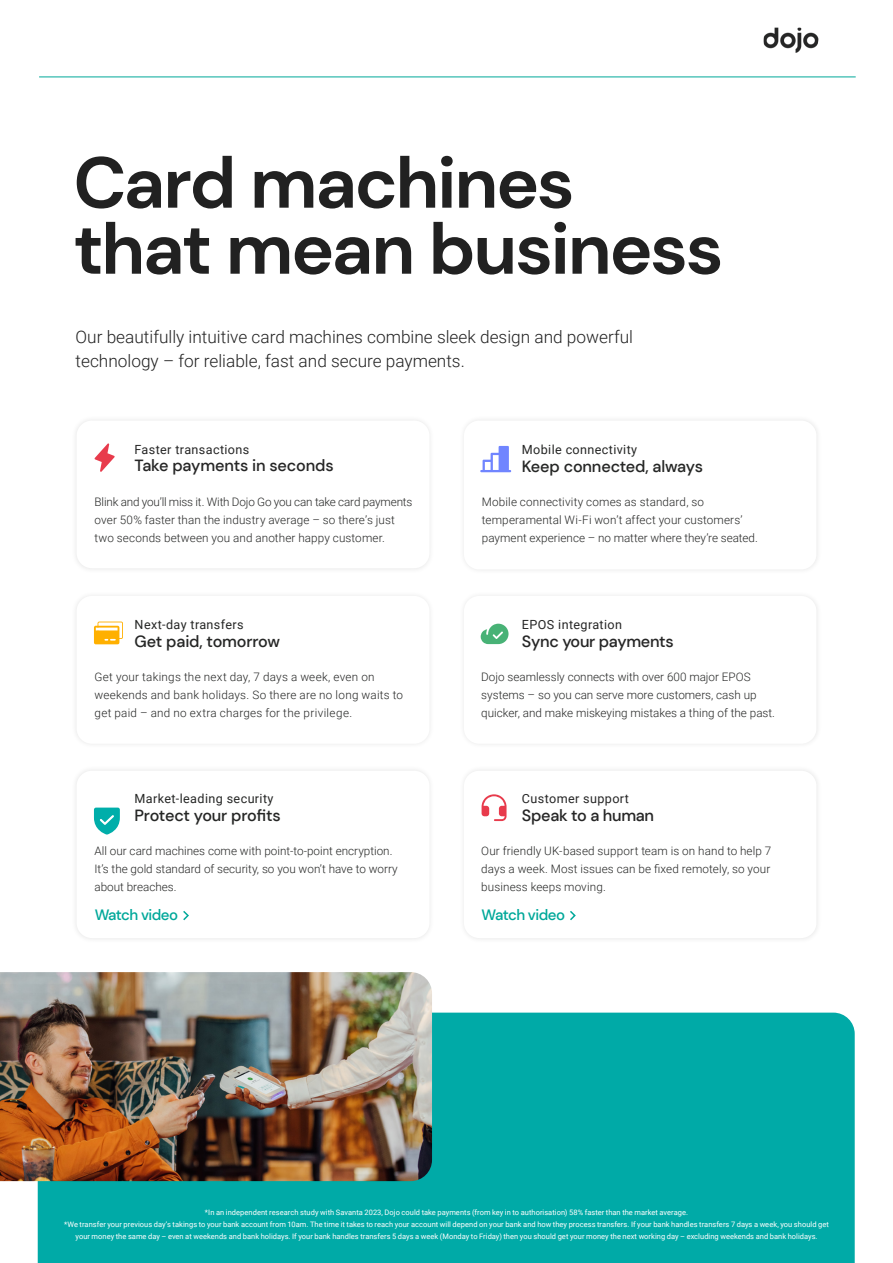
<style>
.page{position:relative;width:893px;height:1263px;background:#fff}
.page>*{position:absolute;margin:0;border:0;box-sizing:border-box;transform-origin:0 0}
.t1{font:700 72px/66px "DM Sans";letter-spacing:-.03em;color:#212121}
.t2{font:300 17.25px/24px "Roboto";color:#212121}
.t3{font:500 16.2px "DM Sans";letter-spacing:-.01em;color:#252625}
.t4{font:500 16.2px "DM Sans";letter-spacing:-.02em;color:#262626}
.t5{font:500 15px "DM Sans";letter-spacing:-.035em;color:#00a89a}
.t6{font:12.6px "Roboto";letter-spacing:.03em;color:#252625}
.t7{font:12.6px "Roboto";letter-spacing:.03em;color:#262626}
.t8{font:300 11.7px/18px "Roboto";letter-spacing:.005em;color:#252625}
.t9{font:7.5px/12px "Roboto";letter-spacing:.005em;color:#fff;text-align:center}
</style>
<div class="page">
<div style="left:458px;top:765px;width:364px;height:179px;background:#f9f9f9"></div>
<div style="left:464px;top:771px;width:352px;height:167px;background:#fff;border-radius:15px"></div>
<svg style="left:482px;top:794px;width:24px;height:27px"></svg>
<div style="left:38px;top:1013px;width:817px;height:250px;background:#00aaa7"></div>
<img style="left:0;top:972px;width:432px;height:209px">
<hr style="left:39px;top:77px;width:817px;height:1px;background:#00a89a">
<img style="left:764px;top:28px;width:55px;height:25px">
<div style="left:71px;top:415px;width:364px;height:159px;background:#f9f9f9"></div>
<div style="left:77px;top:421px;width:352px;height:147px;background:#fff;border-radius:15px"></div>
<svg style="left:95px;top:443px;width:20px;height:29px"></svg>
<div style="left:71px;top:590px;width:364px;height:160px;background:#fbfbfb"></div>
<div style="left:77px;top:596px;width:352px;height:148px;background:#fff;border-radius:15px"></div>
<svg style="left:94px;top:621px;width:29px;height:23px"></svg>
<div style="left:458px;top:415px;width:364px;height:160px;background:#f9f9f9"></div>
<div style="left:464px;top:421px;width:352px;height:148px;background:#fff;border-radius:15px"></div>
<svg style="left:480px;top:446px;width:31px;height:26px"></svg>
<div style="left:71px;top:765px;width:364px;height:179px;background:#f9f9f9"></div>
<div style="left:77px;top:771px;width:352px;height:167px;background:#fff;border-radius:15px"></div>
<svg style="left:94px;top:807px;width:26px;height:27px"></svg>
<div style="left:458px;top:590px;width:364px;height:160px;background:#fbfbfb"></div>
<div style="left:464px;top:596px;width:352px;height:148px;background:#fff;border-radius:15px"></div>
<svg style="left:481px;top:624px;width:27px;height:20px"></svg>
<svg style="left:183px;top:911px;width:6px;height:10px"></svg>
<svg style="left:570px;top:911px;width:6px;height:10px"></svg>
<h1 class="t1" style="left:73px;top:149px;width:651px">Card machines that mean business</h1>
<h2 class="t2" style="left:76px;top:324px;width:559px">Our beautifully intuitive card machines combine sleek design and powerful technology – for reliable, fast and secure payments.</h2>
<p class="t7" style="left:135px;top:440px;width:116px">Faster transactions</p>
<h3 class="t4" style="left:135px;top:456px;width:201px">Take payments in seconds</h3>
<p class="t8" style="left:95px;top:492px;width:319px">Blink and you’ll miss it. With Dojo Go you can take card payments over 50% faster than the industry average – so there’s just two seconds between you and another happy customer.</p>
<p class="t6" style="left:135px;top:616px;width:111px">Next-day transfers</p>
<h3 class="t3" style="left:135px;top:631px;width:147px">Get paid, tomorrow</h3>
<p class="t8" style="left:95px;top:667px;width:310px">Get your takings the next day, 7 days a week, even on weekends and bank holidays. So there are no long waits to get paid – and no extra charges for the privilege.</p>
<p class="t6" style="left:135px;top:790px;width:140px">Market-leading security</p>
<h3 class="t3" style="left:135px;top:805px;width:148px">Protect your profits</h3>
<p class="t8" style="left:94px;top:841px;width:305px">All our card machines come with point-to-point encryption.<br>It’s the gold standard of security, so you won’t have to worry about breaches.</p>
<p class="t6" style="left:522px;top:440px;width:117px">Mobile connectivity</p>
<h3 class="t3" style="left:522px;top:456px;width:183px">Keep connected, always</h3>
<p class="t8" style="left:482px;top:493px;width:278px">Mobile connectivity comes as standard, so temperamental Wi-Fi won’t affect your customers’ payment experience – no matter where they’re seated.</p>
<p class="t7" style="left:522px;top:616px;width:102px">EPOS integration</p>
<h3 class="t4" style="left:522px;top:631px;width:153px">Sync your payments</h3>
<p class="t8" style="left:481px;top:667px;width:295px">Dojo seamlessly connects with over 600 major EPOS systems – so you can serve more customers, cash up quicker, and make miskeying mistakes a thing of the past.</p>
<p class="t7" style="left:522px;top:789px;width:109px">Customer support</p>
<h3 class="t4" style="left:522px;top:805px;width:134px">Speak to a human</h3>
<p class="t8" style="left:481px;top:841px;width:292px;text-align:justify">Our friendly UK-based support team is on hand to help 7 days a week. Most issues can be fixed remotely, so your business keeps moving.</p>
<p class="t5" style="left:95px;top:905px;width:85px">Watch video</p>
<p class="t5" style="left:481px;top:905px;width:85px">Watch video</p>
<p class="t9" style="left:64px;top:1206px;width:766px">*In an independent research study with Savanta 2023, Dojo could take payments (from key in to authorisation) 58% faster than the market average.<br>*We transfer your previous day’s takings to your bank account from 10am. The time it takes to reach your account will depend on your bank and how they process transfers. If your bank handles transfers 7 days a week, you should get your money the same day – even at weekends and bank holidays. If your bank handles transfers 5 days a week (Monday to Friday) then you should get your money the next working day – excluding weekends and bank holidays.</p>
</div>
